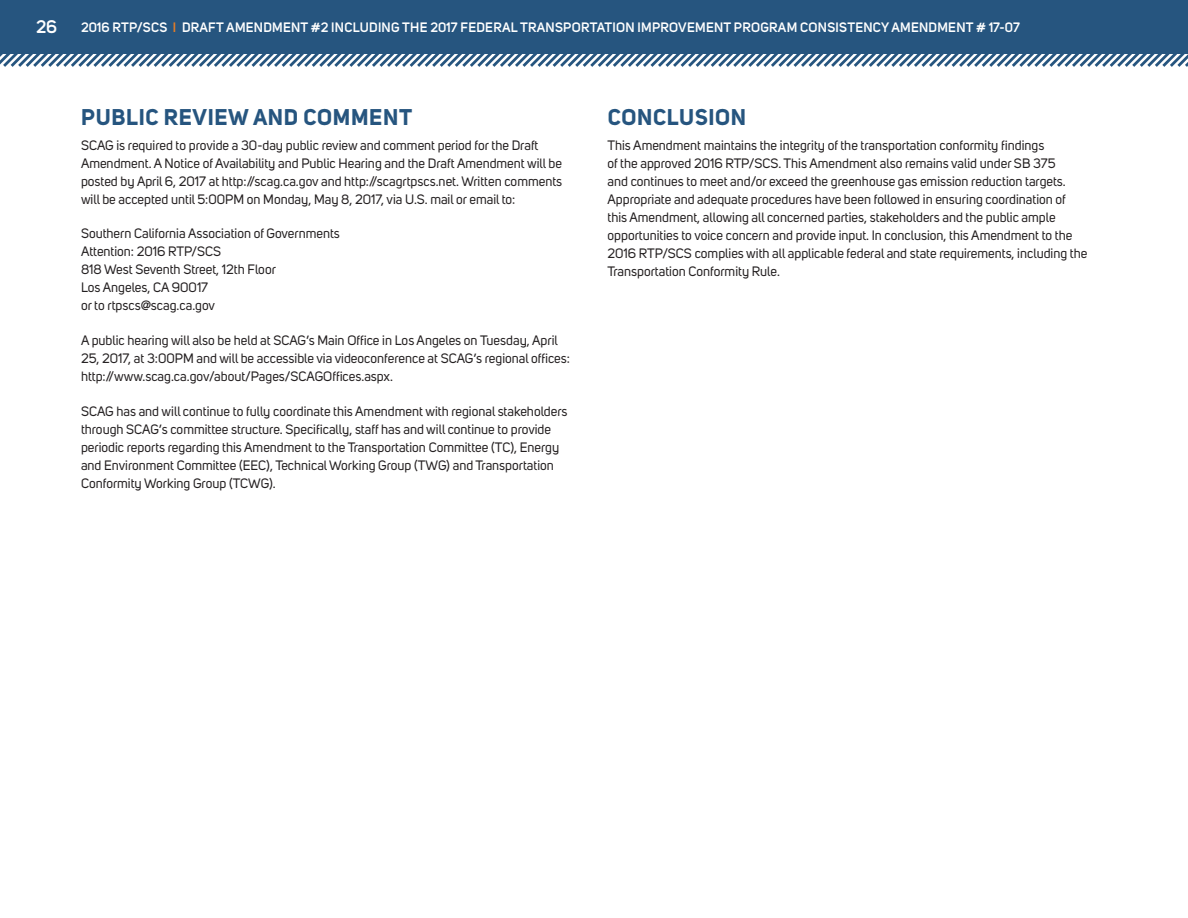
<style>
.page{position:relative;width:1188px;height:918px;background:#fff}
.page>*{position:absolute;margin:0;border:0;box-sizing:border-box;transform-origin:0 0}
.Heading_1{font:700 22.5px "Uni Sans";letter-spacing:.03em;color:#26557f}
.t1{font:600 18px "Uni Sans";color:#fff}
.t2{font:13.5px/18px "Uni Sans";color:#231f20}
.t3{font:600 13.5px "Uni Sans";letter-spacing:.02em;color:#fff}
.s1{color:#e67d25}
</style>
<div class="page">
<div style="left:0;top:0;width:1188px;height:54px;background:#26557f"></div>
<svg style="left:0;top:54px;width:1188px;height:13px"></svg>
<h2 class="t1" style="left:36px;top:13px;width:23px">26</h2>
<p class="t3" style="left:81px;top:17px;width:940px">2016 RTP/SCS <span class="s1">I</span> DRAFT AMENDMENT #2 INCLUDING THE 2017 FEDERAL TRANSPORTATION IMPROVEMENT PROGRAM CONSISTENCY AMENDMENT # 17-07</p>
<p class="Heading_1" style="left:81px;top:103px;width:332px">PUBLIC REVIEW AND COMMENT</p>
<p class="t2" style="left:81px;top:136px;width:483px">SCAG is required to provide a 30-day public review and comment period for the Draft Amendment. A Notice of Availability and Public Hearing and the Draft Amendment will be posted by April 6, 2017 at http://scag.ca.gov and http://scagrtpscs.net. Written comments will be accepted until 5:00PM on Monday, May 8, 2017, via U.S. mail or email to:</p>
<p class="t2" style="left:81px;top:225px;width:260px">Southern California Association of Governments<br>Attention: 2016 RTP/SCS<br>818 West Seventh Street, 12th Floor<br>Los Angeles, CA 90017<br>or to rtpscs@scag.ca.gov</p>
<p class="t2" style="left:81px;top:332px;width:491px">A public hearing will also be held at SCAG’s Main Office in Los Angeles on Tuesday, April<br>25, 2017, at 3:00PM and will be accessible via videoconference at SCAG’s regional offices: http://www.scag.ca.gov/about/Pages/SCAGOffices.aspx.</p>
<p class="t2" style="left:81px;top:402px;width:488px">SCAG has and will continue to fully coordinate this Amendment with regional stakeholders through SCAG’s committee structure. Specifically, staff has and will continue to provide periodic reports regarding this Amendment to the Transportation Committee (TC), Energy and Environment Committee (EEC), Technical Working Group (TWG) and Transportation Conformity Working Group (TCWG).</p>
<p class="Heading_1" style="left:608px;top:103px;width:140px">CONCLUSION</p>
<p class="t2" style="left:608px;top:136px;width:481px">This Amendment maintains the integrity of the transportation conformity findings<br>of the approved 2016 RTP/SCS. This Amendment also remains valid under SB 375<br>and continues to meet and/or exceed the greenhouse gas emission reduction targets.<br>Appropriate and adequate procedures have been followed in ensuring coordination of this Amendment, allowing all concerned parties, stakeholders and the public ample opportunities to voice concern and provide input. In conclusion, this Amendment to the 2016 RTP/SCS complies with all applicable federal and state requirements, including the Transportation Conformity Rule.</p>
</div>
